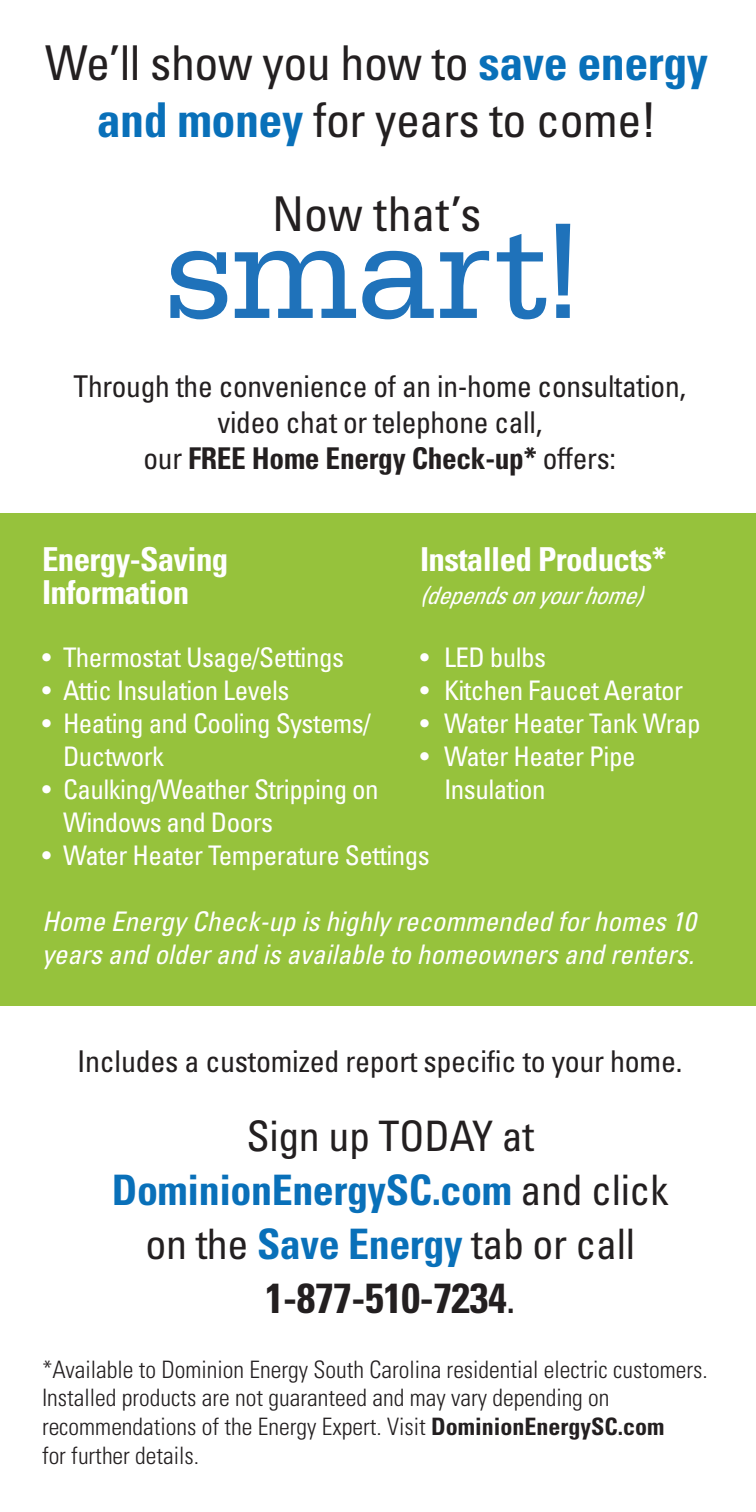
<style>
.page{position:relative;width:756px;height:1512px;background:#fff}
.page>*{position:absolute;margin:0;border:0;box-sizing:border-box;transform-origin:0 0}
.t1{font:144px "Serifa Std";letter-spacing:-.01em;color:#1f72ba}
.t2{font:condensed 48px/57.6px "Univers LT Std";letter-spacing:-.01em;color:#231f20;text-align:center}
.t3{font:condensed 42px/54px "Univers LT Std";letter-spacing:-.01em;color:#231f20;text-align:center}
.t4{font:700 condensed 33px "Univers LT Std";letter-spacing:-.02em;color:#fff}
.t5{font:condensed 30px/36px "Univers LT Std";letter-spacing:-.01em;color:#231f20;text-align:center}
.t6{font:condensed 27px "Univers LT Std";letter-spacing:-.02em;color:#fff}
.t7{font:italic condensed 27px/33px "Univers LT Std";color:#fff}
.t8{font:300 condensed 24px/28.8px "Univers LT Std";color:#231f20}
.t9{font:italic condensed 24px "Univers LT Std";color:#fff}
.s1{font-weight:700;color:#0970b9}
.s2{font-weight:700}
</style>
<div class="page">
<div style="left:0;top:513px;width:756px;height:492px;background:#96c23c"></div>
<h2 class="t2" style="left:45px;top:33px;width:664px">We’ll show you how to <span class="s1">save energy and money</span> for years to come!</h2>
<h2 class="t2" style="left:272px;top:184px;width:211px">Now that’s</h2>
<h1 class="t1" style="left:163px;top:191px;width:430px">smart!</h1>
<p class="t5" style="left:74px;top:368px;width:614px">Through the convenience of an in-home consultation, video chat or telephone call,<br>our <span class="s2">FREE Home Energy Check-up*</span> offers:</p>
<p class="t4" style="left:42px;top:539px;width:188px">Energy-Saving</p>
<p class="t4" style="left:420px;top:539px;width:248px">Installed Products*</p>
<p class="t4" style="left:42px;top:572px;width:149px">Information</p>
<p class="t9" style="left:420px;top:580px;width:234px">(dependsonyourhome)</p>
<p class="t6" style="left:42px;top:640px;width:304px">• Thermostat Usage/Settings</p>
<p class="t6" style="left:420px;top:640px;width:128px">• LED bulbs</p>
<p class="t6" style="left:42px;top:673px;width:249px">• Attic Insulation Levels</p>
<p class="t6" style="left:420px;top:673px;width:265px">• Kitchen Faucet Aerator</p>
<p class="t6" style="left:42px;top:706px;width:330px">• Heating and Cooling Systems/</p>
<p class="t6" style="left:420px;top:706px;width:282px">• Water Heater Tank Wrap</p>
<p class="t6" style="left:63px;top:739px;width:103px">Ductwork</p>
<p class="t6" style="left:420px;top:739px;width:217px">• Water Heater Pipe</p>
<p class="t6" style="left:42px;top:772px;width:338px">• Caulking/Weather Stripping on</p>
<p class="t6" style="left:444px;top:772px;width:103px">Insulation</p>
<p class="t6" style="left:63px;top:805px;width:212px">Windows and Doors</p>
<p class="t6" style="left:42px;top:838px;width:389px">• Water Heater Temperature Settings</p>
<p class="t7" style="left:42px;top:904px;width:662px">Home EnergyCheck-up ishighlyrecommended forhomes10 yearsand olderand isavailable to homeownersand renters.</p>
<p class="t5" style="left:77px;top:1042px;width:607px">Includes a customized report specific to your home.</p>
<h3 class="t3" style="left:112px;top:1108px;width:559px">Sign up TODAY at<br><span class="s1">DominionEnergySC.com</span> and click on the <span class="s1">Save Energy</span> tab or call<br><span class="s2">1-877-510-7234</span>.</h3>
<p class="t8" style="left:42px;top:1355px;width:667px">*Available to Dominion Energy South Carolina residential electric customers.<br>Installed products are not guaranteed and may vary depending on recommendations of the Energy Expert. Visit <span class="s2">DominionEnergySC.com<br></span>for further details.</p>
</div>
